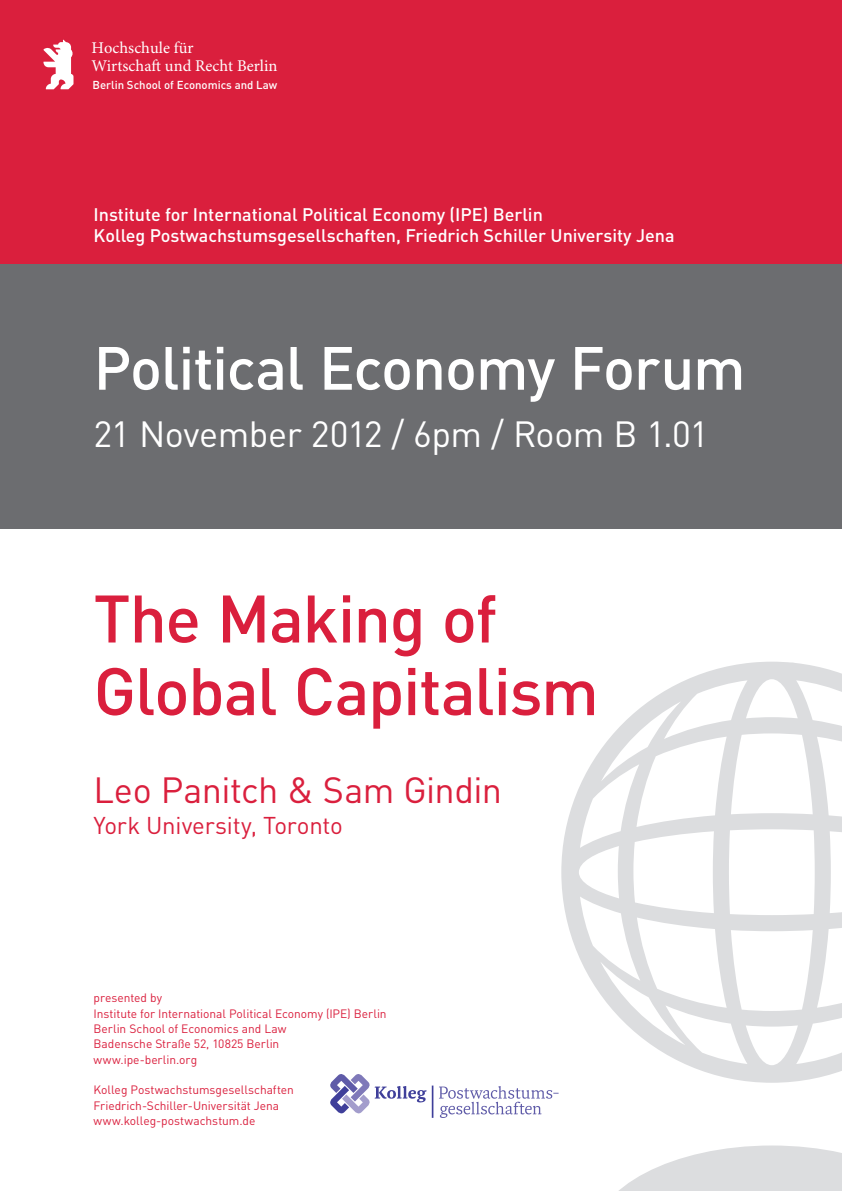
<style>
.page{position:relative;width:842px;height:1191px;background:#da1f3d}
.page>*{position:absolute;margin:0;border:0;box-sizing:border-box;transform-origin:0 0}
.t1{font:500 66px/72.6px "DIN Pro";letter-spacing:-.02em;color:#da1f3d}
.t2{font:500 60px "DIN Pro";letter-spacing:-.02em;color:#fff}
.t3{font:36px "DIN Pro";letter-spacing:-.015em;color:#fff}
.t4{font:36px "DIN Pro";letter-spacing:-.015em;color:#da1f3d}
.t5{font:24px "DIN Pro";letter-spacing:-.01em;color:#da1f3d}
.t6{font:500 18px/21.6px "DIN Pro";color:#fff}
.t7{font:16.4px/18.2px "Minion Pro";color:#fff}
.t8{font:12px/15.3px "DIN Pro";letter-spacing:-.005em;color:#da1f3d}
.t9{font:500 11.4px "DIN Pro";color:#fff}
</style>
<div class="page">
<div style="left:0;top:265px;width:842px;height:264px;background:#6c6d70"></div>
<div style="left:0;top:529px;width:842px;height:662px;background:#fff"></div>
<svg style="left:43px;top:40px;width:30px;height:49px"></svg>
<svg style="left:561px;top:661px;width:281px;height:530px"></svg>
<svg style="left:330px;top:1074px;width:97px;height:40px"></svg>
<svg style="left:439px;top:1086px;width:120px;height:32px"></svg>
<hr style="left:432px;top:1085px;width:1px;height:32px;background:#3f3f9a">
<h3 class="t7" style="left:91px;top:39px;width:187px">Hochschule für<br>Wirtschaft und Recht Berlin</h3>
<p class="t9" style="left:92px;top:77px;width:186px">Berlin School of Economics and Law</p>
<h3 class="t6" style="left:94px;top:203px;width:582px">Institute for International Political Economy (IPE) Berlin<br>Kolleg Postwachstumsgesellschaften, Friedrich Schiller University Jena</h3>
<h2 class="t2" style="left:94px;top:327px;width:654px">Political Economy Forum</h2>
<h3 class="t3" style="left:94px;top:409px;width:617px">21 November 2012 / 6pm / Room B 1.01</h3>
<h1 class="t1" style="left:94px;top:579px;width:507px">The Making of<br>Global Capitalism</h1>
<h3 class="t4" style="left:94px;top:765px;width:410px">Leo Panitch &amp; Sam Gindin</h3>
<h3 class="t5" style="left:94px;top:808px;width:251px">York University, Toronto</h3>
<p class="t8" style="left:94px;top:990px;width:295px">presented by<br>Institute for International Political Economy (IPE) Berlin<br>Berlin School of Economics and Law<br>Badensche Straße 52, 10825 Berlin<br>www.ipe-berlin.org</p>
<p class="t8" style="left:94px;top:1081px;width:202px">Kolleg Postwachstumsgesellschaften<br>Friedrich-Schiller-Universität Jena www.kolleg-postwachstum.de</p>
</div>
